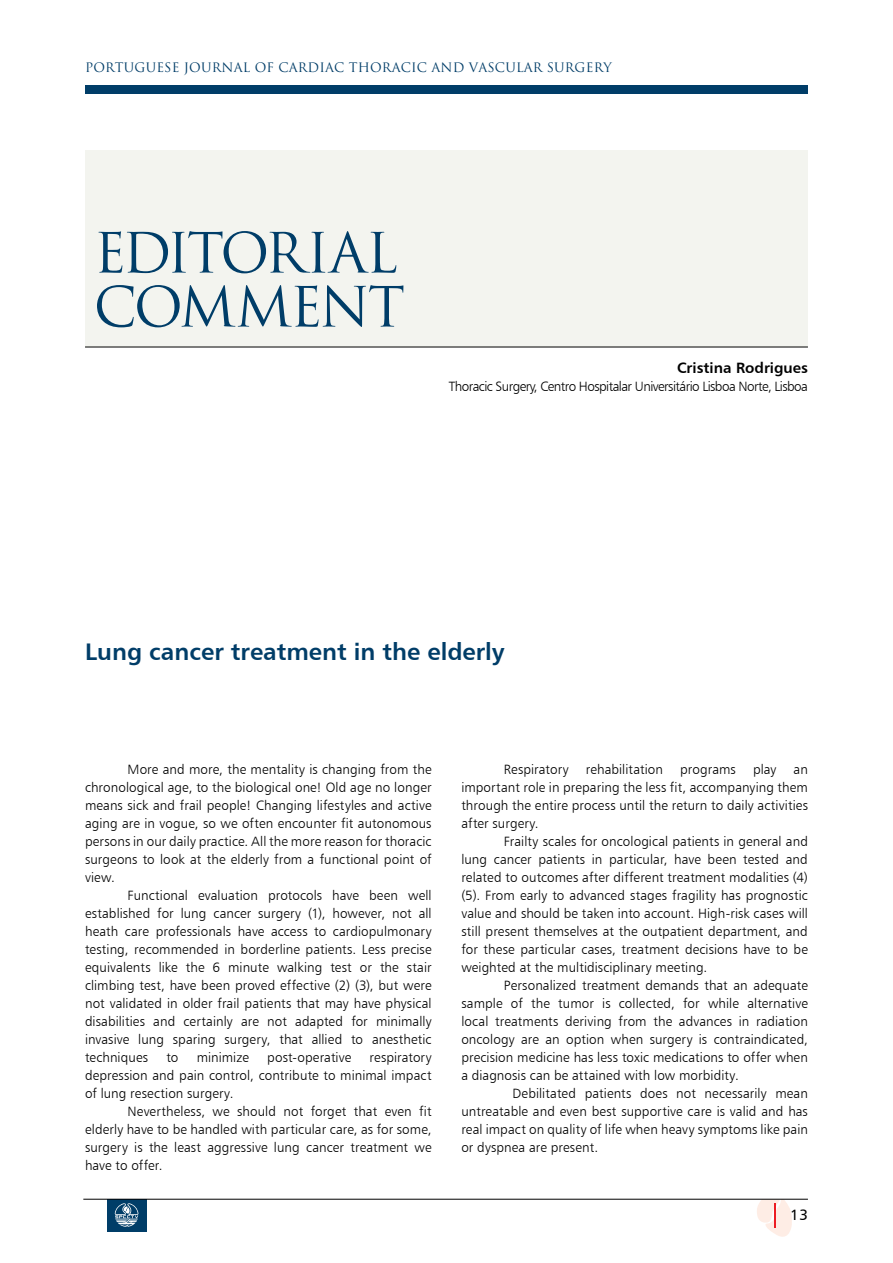
<style>
.page{position:relative;width:893px;height:1263px;background:#fff}
.page>*{position:absolute;margin:0;border:0;box-sizing:border-box;transform-origin:0 0}
.t1{font:54px/54px "Trajan Pro 3";letter-spacing:-.06em;color:#003d68}
.t2{font:24px "Humanist 777 BT Bold B";color:#003d68}
.t3{font:15px "Humanist 777 BT Bold B";color:#000}
.t4{font:15px "Humanist 777 BT Roman B";color:#000}
.t5{font:13.5px/18px "Humanist 777 BT Light B";letter-spacing:.005em;color:#000;text-align:justify}
.t6{font:13.5px "Humanist 777 BT Light B";letter-spacing:-.04em;color:#000}
.t7{font:12.75px "Trajan Pro 3";letter-spacing:.01em;color:#003d68}
</style>
<div class="page">
<div style="left:107px;top:1199px;width:40px;height:33px;background:#003d68"></div>
<svg style="left:115px;top:1203px;width:23px;height:24px"></svg>
<div style="left:85px;top:85px;width:723px;height:8px;background:#003d68"></div>
<svg style="left:757px;top:1200px;width:35px;height:37px"></svg>
<hr style="left:83px;top:1199px;width:725px;height:1px;background:#000">
<div style="left:85px;top:150px;width:723px;height:197px;background:#f3f4ef"></div>
<hr style="left:85px;top:347px;width:723px;height:1px;background:#000">
<p class="t7" style="left:85px;top:59px;width:528px">PORTUGUESE JOURNAL OF CARDIAC THORACIC AND VASCULAR SURGERY</p>
<h1 class="t1" style="left:94px;top:228px;width:313px">EDITORIAL<br>COMMENT</h1>
<p class="t3" style="left:677px;top:358px;width:132px">Cristina Rodrigues</p>
<p class="t6" style="left:449px;top:378px;width:361px">Thoracic Surgery, Centro Hospitalar Universitário Lisboa Norte, Lisboa</p>
<h2 class="t2" style="left:85px;top:637px;width:421px">Lung cancer treatment in the elderly</h2>
<p class="t5" style="left:85px;top:760px;width:348px;text-indent:43px">More and more, the mentality is changing from the chronological age, to the biological one! Old age no longer means sick and frail people! Changing lifestyles and active aging are in vogue, so we often encounter fit autonomous persons in our daily practice. All the more reason for thoracic surgeons to look at the elderly from a functional point of view.</p>
<p class="t5" style="left:85px;top:886px;width:348px;text-indent:43px">Functional evaluation protocols have been well established for lung cancer surgery (1), however, not all heath care professionals have access to cardiopulmonary testing, recommended in borderline patients. Less precise equivalents like the 6 minute walking test or the stair climbing test, have been proved effective (2) (3), but were not validated in older frail patients that may have physical disabilities and certainly are not adapted for minimally invasive lung sparing surgery, that allied to anesthetic techniques</p>
<p class="t5" style="left:85px;top:1048px;width:348px;text-indent:285px">respiratory depression and pain control, contribute to minimal impact of lung resection surgery.</p>
<p class="t5" style="left:85px;top:1102px;width:348px;text-indent:43px">Nevertheless, we should not forget that even fit elderly have to be handled with particular care, as for some, surgery is the least aggressive lung cancer treatment we have to offer.</p>
<p class="t5" style="left:166px;top:1048px;width:14px">to</p>
<p class="t5" style="left:197px;top:1048px;width:54px">minimize</p>
<p class="t5" style="left:267px;top:1048px;width:86px">post-operative</p>
<p class="t5" style="left:504px;top:760px;width:66px">Respiratory</p>
<p class="t5" style="left:586px;top:760px;width:79px">rehabilitation</p>
<p class="t5" style="left:680px;top:760px;width:57px">programs</p>
<p class="t5" style="left:753px;top:760px;width:25px">play</p>
<p class="t5" style="left:461px;top:760px;width:348px;text-indent:332px">an important role in preparing the less fit, accompanying them through the entire process until the return to daily activities after surgery.</p>
<p class="t5" style="left:461px;top:832px;width:348px;text-indent:43px">Frailty scales for oncological patients in general and lung cancer patients in particular, have been tested and related to outcomes after different treatment modalities (4) (5). From early to advanced stages fragility has prognostic value and should be taken into account. High-risk cases will still present themselves at the outpatient department, and for these particular cases, treatment decisions have to be weighted at the multidisciplinary meeting.</p>
<p class="t5" style="left:461px;top:976px;width:348px;text-indent:43px">Personalized treatment demands that an adequate sample of the tumor is collected, for while alternative local treatments deriving from the advances in radiation oncology are an option when surgery is contraindicated, precision medicine has less toxic medications to offer when a diagnosis can be attained with low morbidity.</p>
<p class="t5" style="left:461px;top:1084px;width:348px;text-indent:51px">Debilitated patients does not necessarily mean untreatable and even best supportive care is valid and has real impact on quality of life when heavy symptoms like pain or dyspnea are present.</p>
<p class="t4" style="left:790px;top:1205px;width:19px">13</p>
</div>
